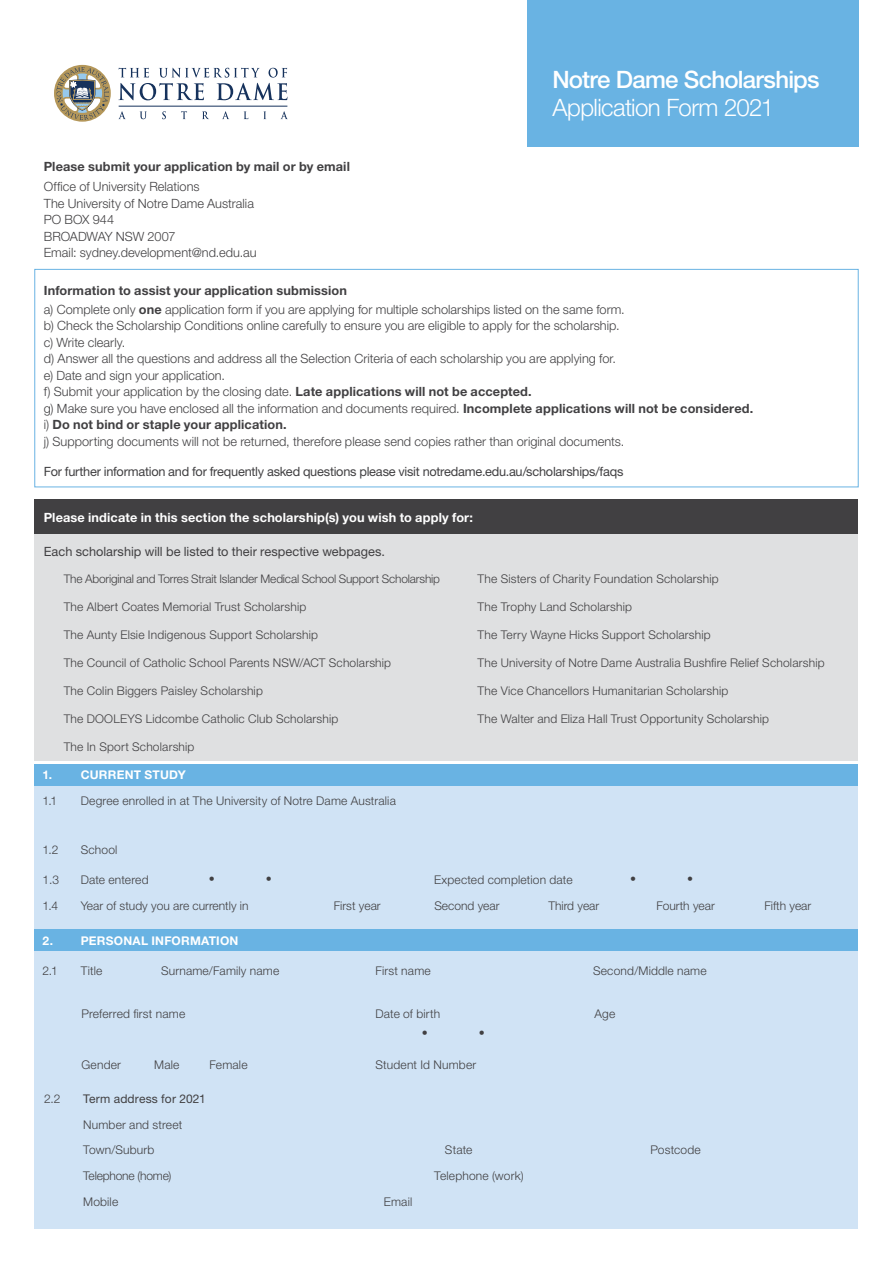
<style>
.page{position:relative;width:893px;height:1263px;background:#fff}
.page>*{position:absolute;margin:0;border:0;box-sizing:border-box;transform-origin:0 0}
.t1{font:500 24px "Helvetica Neue LT Std";letter-spacing:-.03em;color:#fff}
.t2{font:300 24px "Helvetica Neue LT Std";letter-spacing:-.025em;color:#fff}
.t3{font:300 12.75px/16.5px "Helvetica Neue LT Std";color:#414042}
.t4{font:12.75px "Helvetica Neue LT Std";letter-spacing:-.015em;color:#414042}
.t5{font:700 12.75px "Helvetica Neue LT Std";letter-spacing:.01em;color:#fff}
.t6{font:700 12.75px "Helvetica Neue LT Std";letter-spacing:.01em;color:#414042}
.t7{font:300 12px/25.8px "Helvetica Neue LT Std";letter-spacing:.015em;color:#414042}
.t8{font:700 12px "Helvetica Neue LT Std";letter-spacing:.02em;color:#fff}
.t9{font:12px "Helvetica Neue LT Std";letter-spacing:.015em;color:#414042}
.t10{font:300 12px "Helvetica Neue LT Std";letter-spacing:-.015em;color:#414042}
.t11{font:300 11.85px "Helvetica Neue LT Std";letter-spacing:-.015em;color:#414042}
.s1{font-weight:700}
</style>
<div class="page">
<div style="left:35px;top:501px;width:823px;height:259px;background:#dfe0e1"></div>
<div style="left:35px;top:499px;width:823px;height:34px;background:#414042"></div>
<div style="left:35px;top:769px;width:823px;height:460px;background:#d0e3f5"></div>
<svg style="left:118px;top:68px;width:169px;height:32px"></svg>
<svg style="left:118px;top:111px;width:8px;height:8px"></svg>
<svg style="left:140px;top:111px;width:7px;height:8px"></svg>
<svg style="left:162px;top:111px;width:4px;height:8px"></svg>
<svg style="left:181px;top:111px;width:6px;height:8px"></svg>
<svg style="left:202px;top:111px;width:7px;height:8px"></svg>
<svg style="left:222px;top:111px;width:7px;height:8px"></svg>
<svg style="left:244px;top:111px;width:4px;height:8px"></svg>
<svg style="left:263px;top:111px;width:3px;height:8px"></svg>
<svg style="left:280px;top:111px;width:8px;height:8px"></svg>
<svg style="left:54px;top:65px;width:57px;height:57px"></svg>
<hr style="left:119px;top:106px;width:168px;height:1px;background:#16325c">
<div style="left:527px;top:0;width:332px;height:147px;background:#69b3e3"></div>
<div style="left:35px;top:930px;width:823px;height:21px;background:#69b3e3"></div>
<div style="left:35px;top:764px;width:823px;height:21px;background:#69b3e3"></div>
<div style="left:35px;top:269px;width:823px;height:218px;border:1px solid #69b3e3"></div>
<h1 class="t1" style="left:552px;top:65px;width:269px">Notre Dame Scholarships</h1>
<h1 class="t2" style="left:552px;top:93px;width:223px">Application Form 2021</h1>
<p class="t6" style="left:44px;top:158px;width:308px">Please submit your application by mail or by email</p>
<p class="t3" style="left:44px;top:178px;width:214px">Office of University Relations<br>The University of Notre Dame Australia<br>PO BOX 944<br>BROADWAY NSW 2007<br>Email: sydney.development@nd.edu.au</p>
<p class="t3" style="left:44px;top:281px;width:582px;line-height:18.6px"><span class="s1">Information to assist your application submission<br></span>a) Complete only <span class="s1">one</span> application form if you are applying for multiple scholarships listed on the same form.</p>
<p class="t3" style="left:44px;top:317px;width:711px">b) Check the Scholarship Conditions online carefully to ensure you are eligible to apply for the scholarship.<br>c) Write clearly.<br>d) Answer all the questions and address all the Selection Criteria of each scholarship you are applying for.<br>e) Date and sign your application.<br>f) Submit your application by the closing date. <span class="s1">Late applications will not be accepted.<br></span>g) Make sure you have enclosed all the information and documents required. <span class="s1">Incomplete applications will not be considered. </span>i) <span class="s1">Do not bind or staple your application.<br></span>j) Supporting documents will not be returned, therefore please send copies rather than original documents.</p>
<p class="t4" style="left:44px;top:464px;width:581px">For further information and for frequently asked questions please visit notredame.edu.au/scholarships/faqs</p>
<p class="t5" style="left:44px;top:510px;width:431px">Please indicate in this section the scholarship(s) you wish to apply for:</p>
<p class="t4" style="left:44px;top:543px;width:343px">Each scholarship will be listed to their respective webpages.</p>
<p class="t11" style="left:64px;top:572px;width:378px">The Aboriginal and Torres Strait Islander Medical School Support Scholarship</p>
<p class="t7" style="left:64px;top:594px;width:244px">The Albert Coates Memorial Trust Scholarship</p>
<p class="t7" style="left:64px;top:622px;width:256px">The Aunty Elsie Indigenous Support Scholarship</p>
<p class="t7" style="left:64px;top:650px;width:329px">The Council of Catholic School Parents NSW/ACT Scholarship</p>
<p class="t7" style="left:64px;top:677px;width:201px">The Colin Biggers Paisley Scholarship</p>
<p class="t7" style="left:64px;top:705px;width:276px">The DOOLEYS Lidcombe Catholic Club Scholarship</p>
<p class="t7" style="left:64px;top:733px;width:132px">The In Sport Scholarship</p>
<p class="t7" style="left:478px;top:566px;width:243px">The Sisters of Charity Foundation Scholarship</p>
<p class="t7" style="left:478px;top:594px;width:156px">The Trophy Land Scholarship</p>
<p class="t7" style="left:478px;top:622px;width:235px">The Terry Wayne Hicks Support Scholarship</p>
<p class="t7" style="left:478px;top:650px;width:348px">The University of Notre Dame Australia Bushfire Relief Scholarship</p>
<p class="t7" style="left:478px;top:677px;width:252px">The Vice Chancellors Humanitarian Scholarship</p>
<p class="t7" style="left:478px;top:705px;width:293px">The Walter and Eliza Hall Trust Opportunity Scholarship</p>
<p class="t8" style="left:42px;top:767px;width:145px">1. CURRENT STUDY</p>
<p class="t7" style="left:42px;top:787px;width:16px">1.1</p>
<p class="t7" style="left:81px;top:787px;width:317px">Degree enrolled in at The University of Notre Dame Australia</p>
<p class="t7" style="left:42px;top:836px;width:18px">1.2</p>
<p class="t7" style="left:81px;top:836px;width:38px">School</p>
<p class="t7" style="left:42px;top:866px;width:18px">1.3</p>
<p class="t7" style="left:81px;top:866px;width:69px">Date entered</p>
<p class="t7" style="left:209px;top:865px;width:7px">•</p>
<p class="t7" style="left:266px;top:865px;width:7px">•</p>
<p class="t7" style="left:434px;top:866px;width:140px">Expected completion date</p>
<p class="t7" style="left:630px;top:865px;width:7px">•</p>
<p class="t7" style="left:687px;top:865px;width:7px">•</p>
<p class="t7" style="left:42px;top:892px;width:17px">1.4</p>
<p class="t7" style="left:81px;top:892px;width:169px">Year of study you are currently in</p>
<p class="t7" style="left:334px;top:892px;width:48px">First year</p>
<p class="t7" style="left:434px;top:892px;width:67px">Second year</p>
<p class="t7" style="left:548px;top:892px;width:52px">Third year</p>
<p class="t7" style="left:656px;top:892px;width:60px">Fourth year</p>
<p class="t7" style="left:764px;top:892px;width:48px">Fifth year</p>
<p class="t8" style="left:43px;top:933px;width:198px">2. PERSONAL INFORMATION</p>
<p class="t7" style="left:43px;top:957px;width:17px">2.1</p>
<p class="t7" style="left:81px;top:957px;width:23px">Title</p>
<p class="t7" style="left:161px;top:957px;width:120px">Surname/Family name</p>
<p class="t7" style="left:376px;top:957px;width:57px">First name</p>
<p class="t7" style="left:593px;top:957px;width:115px">Second/Middle name</p>
<p class="t7" style="left:82px;top:1000px;width:105px">Preferred first name</p>
<p class="t7" style="left:376px;top:1000px;width:66px">Date of birth</p>
<p class="t7" style="left:595px;top:1000px;width:22px">Age</p>
<p class="t7" style="left:422px;top:1020px;width:7px">•</p>
<p class="t7" style="left:479px;top:1020px;width:7px">•</p>
<p class="t7" style="left:81px;top:1052px;width:41px">Gender</p>
<p class="t7" style="left:154px;top:1052px;width:27px">Male</p>
<p class="t7" style="left:209px;top:1052px;width:40px">Female</p>
<p class="t7" style="left:375px;top:1052px;width:102px">Student Id Number</p>
<p class="t7" style="left:44px;top:1085px;width:18px">2.2</p>
<p class="t9" style="left:83px;top:1091px;width:124px">Term address for 2021</p>
<p class="t7" style="left:83px;top:1111px;width:101px">Number and street<br>Town/Suburb</p>
<p class="t7" style="left:445px;top:1137px;width:29px">State</p>
<p class="t7" style="left:650px;top:1137px;width:52px">Postcode</p>
<p class="t10" style="left:83px;top:1168px;width:90px">Telephone (home)</p>
<p class="t7" style="left:434px;top:1163px;width:91px">Telephone (work)</p>
<p class="t7" style="left:83px;top:1188px;width:37px">Mobile</p>
<p class="t7" style="left:384px;top:1188px;width:30px">Email</p>
</div>
